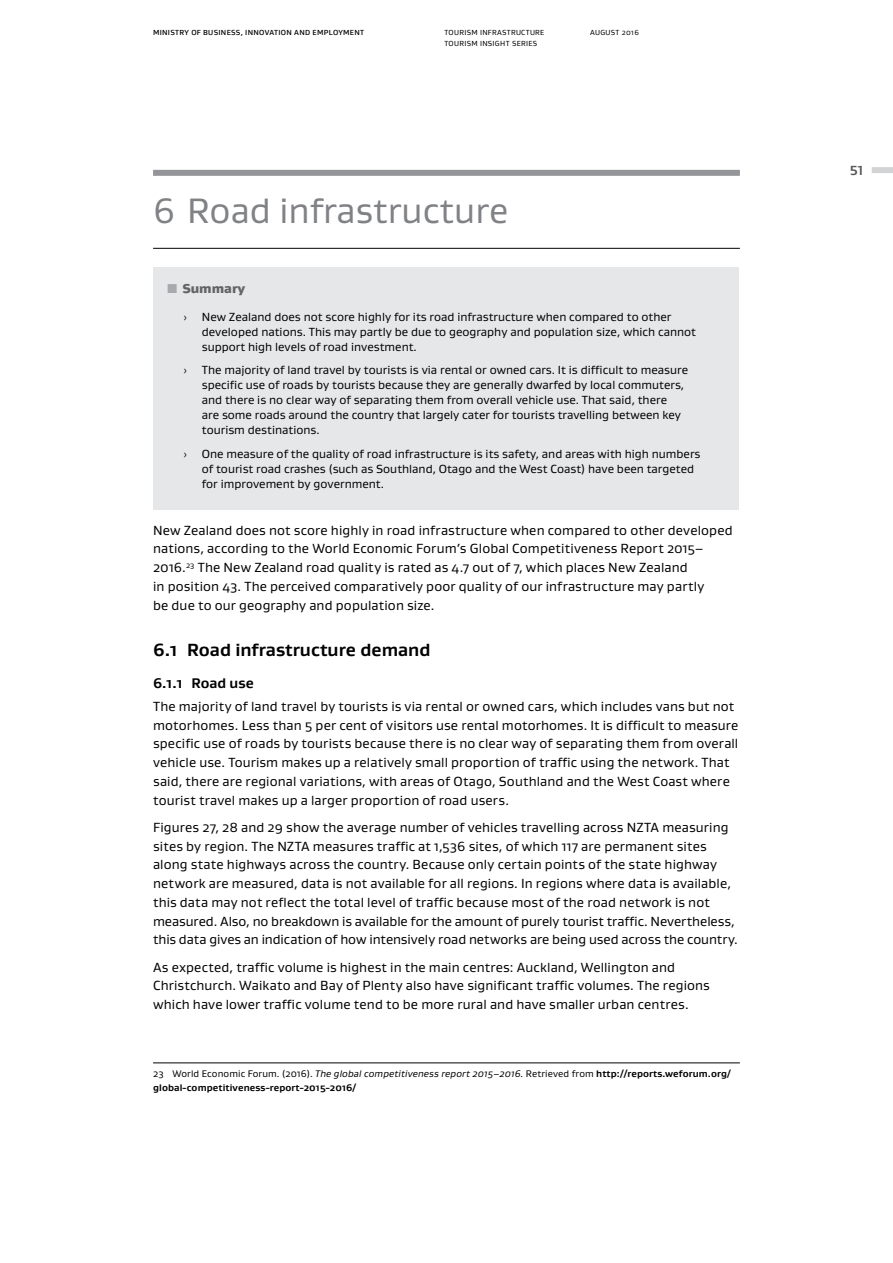
<style>
.page{position:relative;width:893px;height:1263px;background:#fff}
.page>*{position:absolute;margin:0;border:0;box-sizing:border-box;transform-origin:0 0}
.Section_Header_Gusta{font:36px "Gustan";color:#808285}
.Heading_1_Gustan{font:700 18px "Gustan";color:#000}
.Heading_3_Gustan{font:700 14.25px "Gustan";color:#000}
.Body_text_Gustan{font:13.5px/18.8px "Gustan";letter-spacing:.01em;color:#000}
.t1{font:700 13.5px "Gustan";color:#58595b}
.t2{font:900 13.2px "Gustan";color:#636466}
.t3{font:12px/15px "Gustan";color:#000}
.Source_text_Gustan{font:700 9.75px/14.2px "Gustan";letter-spacing:.01em;color:#000}
.t4{font:7.5px "Gustan";letter-spacing:.04em;color:#000}
.t5{font:500 7.5px "Gustan";letter-spacing:.04em;color:#000}
.s1{font-family:"Myriad Pro"}
.s2{font-weight:400}
.s3{font-weight:400;font-style:italic}
</style>
<div class="page">
<div style="left:153px;top:170px;width:587px;height:6px;background:#939598"></div>
<hr style="left:153px;top:248px;width:587px;height:1px;background:#000">
<div style="left:153px;top:267px;width:585px;height:242px;background:#e6e7e8"></div>
<hr style="left:153px;top:1063px;width:587px;height:1px;background:#000">
<div style="left:872px;top:167px;width:21px;height:6px;background:#d1d3d4"></div>
<p class="t5" style="left:153px;top:27px;width:212px">MINISTRY OF BUSINESS, INNOVATION AND EMPLOYMENT</p>
<p class="t4" style="left:590px;top:27px;width:50px">AUGUST 2016</p>
<p class="t4" style="left:444px;top:39px;width:94px">TOURISM INSIGHT SERIES</p>
<p class="t4" style="left:444px;top:27px;width:101px">TOURISM INFRASTRUCTURE</p>
<p class="Section_Header_Gusta" style="left:153px;top:187px;width:357px">6 Road infrastructure</p>
<p class="t2" style="left:182px;top:280px;width:64px">Summary</p>
<p class="t3" style="left:202px;top:309px;width:496px;text-indent:-18px"><span class="s1">›</span> New Zealand does not score highly for its road infrastructure when compared to other developed nations. This may partly be due to geography and population size, which cannot support high levels of road investment.</p>
<p class="t3" style="left:202px;top:362px;width:488px;text-indent:-18px"><span class="s1">›</span> The majority of land travel by tourists is via rental or owned cars. It is difficult to measure specific use of roads by tourists because they are generally dwarfed by local commuters, and there is no clear way of separating them from overall vehicle use. That said, there<br>are some roads around the country that largely cater for tourists travelling between key tourism destinations.</p>
<p class="t3" style="left:202px;top:446px;width:500px;text-indent:-18px"><span class="s1">›</span> One measure of the quality of road infrastructure is its safety, and areas with high numbers of tourist road crashes (such as Southland, Otago and the West Coast) have been targeted for improvement by government.</p>
<p class="Body_text_Gustan" style="left:153px;top:520px;width:581px">New Zealand does not score highly in road infrastructure when compared to other developed nations, according to the World Economic Forum’s Global Competitiveness Report 2015– 2016.<sup>23</sup> The New Zealand road quality is rated as 4.7 out of 7, which places New Zealand<br>in position 43. The perceived comparatively poor quality of our infrastructure may partly<br>be due to our geography and population size.</p>
<p class="Heading_1_Gustan" style="left:153px;top:638px;width:279px">6.1 Road infrastructure demand</p>
<p class="Heading_3_Gustan" style="left:153px;top:673px;width:102px">6.1.1 Road use</p>
<p class="Body_text_Gustan" style="left:153px;top:696px;width:587px">The majority of land travel by tourists is via rental or owned cars, which includes vans but not motorhomes. Less than 5 per cent of visitors use rental motorhomes. It is difficult to measure specific use of roads by tourists because there is no clear way of separating them from overall vehicle use. Tourism makes up a relatively small proportion of traffic using the network. That said, there are regional variations, with areas of Otago, Southland and the West Coast where tourist travel makes up a larger proportion of road users.</p>
<p class="Body_text_Gustan" style="left:153px;top:817px;width:586px">Figures 27, 28 and 29 show the average number of vehicles travelling across NZTA measuring sites by region. The NZTA measures traffic at 1,536 sites, of which 117 are permanent sites along state highways across the country. Because only certain points of the state highway network are measured, data is not available for all regions. In regions where data is available, this data may not reflect the total level of traffic because most of the road network is not measured. Also, no breakdown is available for the amount of purely tourist traffic. Nevertheless, this data gives an indication of how intensively road networks are being used across the country.</p>
<p class="Body_text_Gustan" style="left:153px;top:957px;width:558px">As expected, traffic volume is highest in the main centres: Auckland, Wellington and<br>Christchurch. Waikato and Bay of Plenty also have significant traffic volumes. The regions which have lower traffic volume tend to be more rural and have smaller urban centres.</p>
<p class="Source_text_Gustan" style="left:153px;top:1066px;width:579px"><span class="s2">23 World Economic Forum. (2016).</span> <span class="s3">The global competitiveness report 2015–2016.</span> <span class="s2">Retrieved from</span> http://reports.weforum.org/ global-competitiveness-report-2015-2016/</p>
<p class="t1" style="left:850px;top:161px;width:15px">51</p>
</div>
